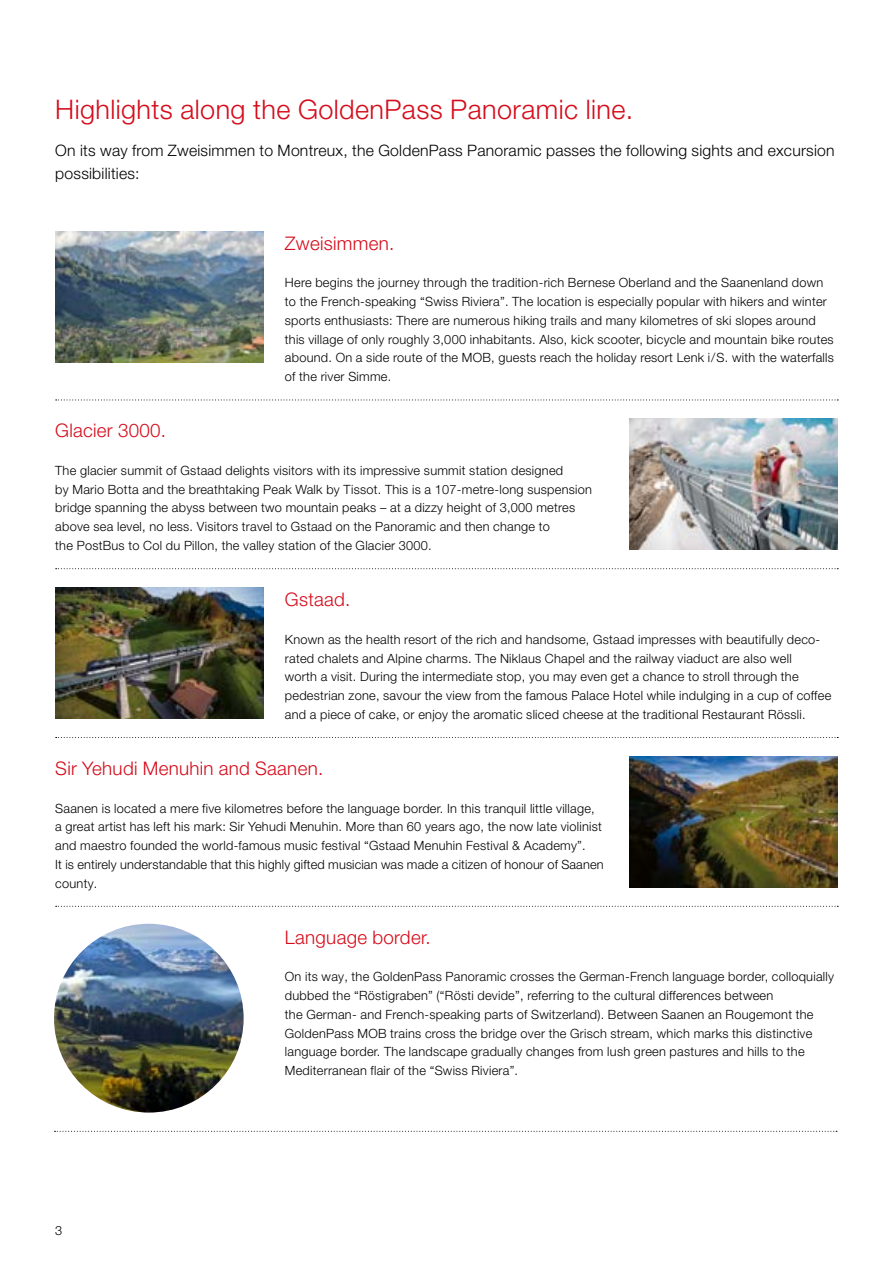
<style>
.page{position:relative;width:893px;height:1263px;background:#fff}
.page>*{position:absolute;margin:0;border:0;box-sizing:border-box;transform-origin:0 0}
.t1{font:300 27px "Helvetica Neue LT Pro";letter-spacing:.015em;color:#d50c1b}
.t2{font:300 18.75px "Helvetica Neue LT Pro";letter-spacing:.015em;color:#d50c1b}
.t3{font:300 15.75px/22.5px "Helvetica Neue LT Pro";letter-spacing:.015em;color:#000}
.t4{font:300 12.75px/18.8px "Helvetica Neue LT Pro";letter-spacing:.02em;color:#000}
</style>
<div class="page">
<img style="left:629px;top:419px;width:209px;height:131px">
<img style="left:55px;top:231px;width:209px;height:131px">
<svg style="left:56px;top:568px;width:782px;height:1px"></svg>
<svg style="left:56px;top:399px;width:782px;height:1px"></svg>
<svg style="left:56px;top:737px;width:782px;height:1px"></svg>
<svg style="left:56px;top:906px;width:782px;height:1px"></svg>
<svg style="left:54px;top:1131px;width:783px;height:1px"></svg>
<img style="left:54px;top:924px;width:190px;height:188px;border-radius:95px">
<img style="left:55px;top:587px;width:209px;height:132px">
<img style="left:629px;top:756px;width:209px;height:131px">
<h1 class="t1" style="left:55px;top:93px;width:579px">Highlights along the GoldenPass Panoramic line.</h1>
<p class="t3" style="left:55px;top:139px;width:781px">On its way from Zweisimmen to Montreux, the GoldenPass Panoramic passes the following sights and excursion possibilities:</p>
<h2 class="t2" style="left:285px;top:232px;width:111px">Zweisimmen.</h2>
<p class="t4" style="left:285px;top:273px;width:551px">Here begins the journey through the tradition-rich Bernese Oberland and the Saanenland down to the French-speaking “Swiss Riviera”. The location is especially popular with hikers and winter sports enthusiasts: There are numerous hiking trails and many kilometres of ski slopes around this village of only roughly 3,000 inhabitants. Also, kick scooter, bicycle and mountain bike routes abound. On a side route of the MOB, guests reach the holiday resort Lenk i/S. with the waterfalls of the river Simme.</p>
<h2 class="t2" style="left:55px;top:419px;width:112px">Glacier 3000.</h2>
<p class="t4" style="left:55px;top:461px;width:538px">The glacier summit of Gstaad delights visitors with its impressive summit station designed<br>by Mario Botta and the breathtaking Peak Walk by Tissot. This is a 107-metre-long suspension bridge spanning the abyss between two mountain peaks – at a dizzy height of 3,000 metres above sea level, no less. Visitors travel to Gstaad on the Panoramic and then change to<br>the PostBus to Col du Pillon, the valley station of the Glacier 3000.</p>
<h2 class="t2" style="left:285px;top:588px;width:67px">Gstaad.</h2>
<p class="t4" style="left:285px;top:629px;width:548px">Known as the health resort of the rich and handsome, Gstaad impresses with beautifully deco&shy;rated chalets and Alpine charms. The Niklaus Chapel and the railway viaduct are also well<br>worth a visit. During the intermediate stop, you may even get a chance to stroll through the pedestrian zone, savour the view from the famous Palace Hotel while indulging in a cup of coffee and a piece of cake, or enjoy the aromatic sliced cheese at the traditional Restaurant Rössli.</p>
<h2 class="t2" style="left:55px;top:757px;width:269px">Sir Yehudi Menuhin and Saanen.</h2>
<p class="t4" style="left:55px;top:798px;width:550px">Saanen is located a mere five kilometres before the language border. In this tranquil little village, a great artist has left his mark: Sir Yehudi Menuhin. More than 60 years ago, the now late violinist and maestro founded the world-famous music festival “Gstaad Menuhin Festival &amp; Academy”.<br>It is entirely understandable that this highly gifted musician was made a citizen of honour of Saanen county.</p>
<p class="t4" style="left:55px;top:1221px;width:9px">3</p>
<h2 class="t2" style="left:285px;top:926px;width:147px">Language border.</h2>
<p class="t4" style="left:285px;top:967px;width:551px">On its way, the GoldenPass Panoramic crosses the German-French language border, colloquially dubbed the “Röstigraben” (“Rösti devide”, referring to the cultural differences between<br>the German- and French-speaking parts of Switzerland). Between Saanen an Rougemont the GoldenPass MOB trains cross the bridge over the Grisch stream, which marks this distinctive language border. The landscape gradually changes from lush green pastures and hills to the Mediterranean flair of the “Swiss Riviera”.</p>
</div>
